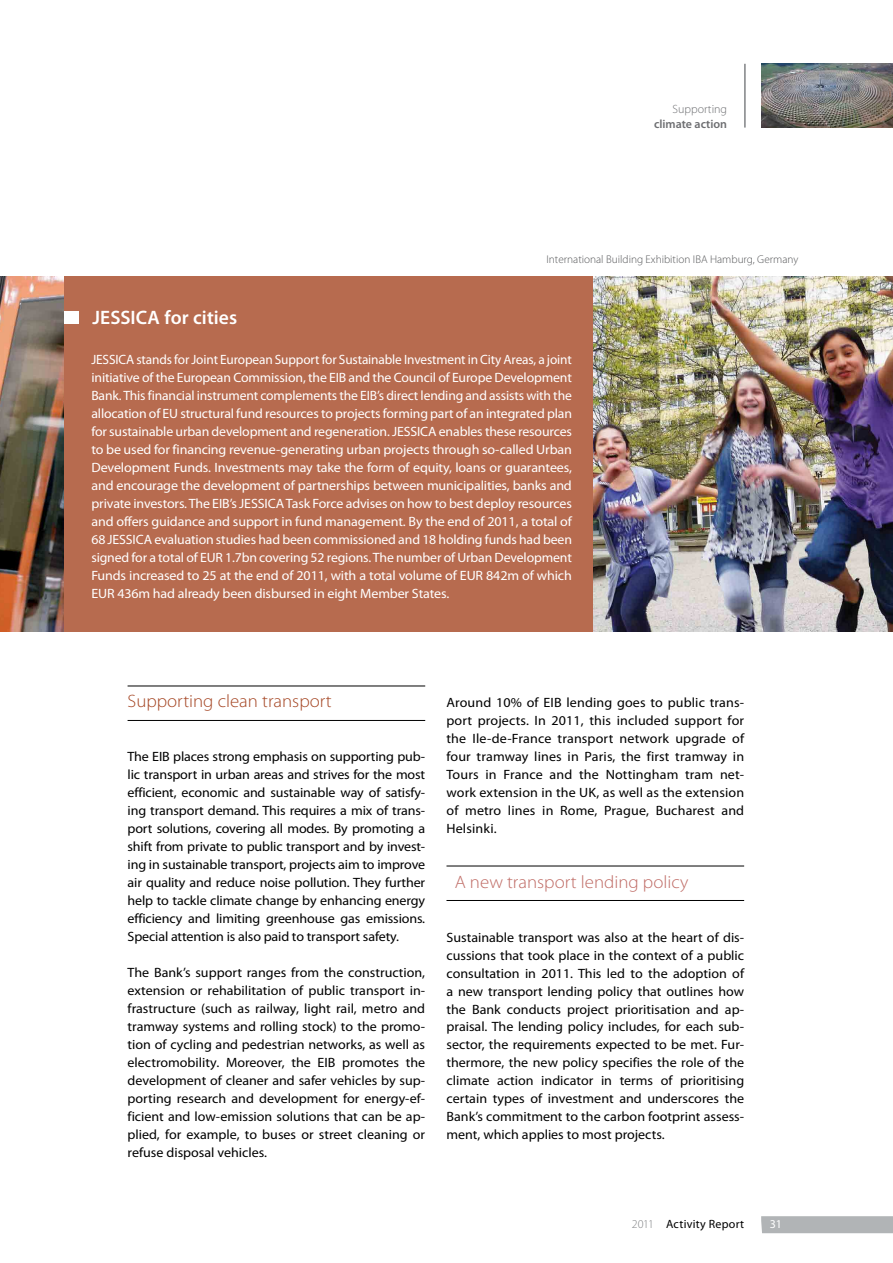
<style>
.page{position:relative;width:893px;height:1263px;background:#fff}
.page>*{position:absolute;margin:0;border:0;box-sizing:border-box;transform-origin:0 0}
.t1{font:600 19.5px "Myriad Pro";letter-spacing:.005em;color:#fff}
.t2{font:300 18px "Myriad Pro";color:#bf6b65;scale:1.05 1}
.t3{font:300 18px "Myriad Pro";color:#a54624;scale:1.05 1}
.t4{font:13.5px/18px "Myriad Pro";color:#000;text-align:justify;scale:1.04 1}
.t5{font:13.5px/18px "Myriad Pro";letter-spacing:-.01em;color:#fff;text-align:justify}
.t6{font:12px "Myriad Pro";letter-spacing:.02em;color:#000}
.t7{font:600 12px "Myriad Pro";color:#6d6e71}
.t8{font:300 12px "Myriad Pro";color:#6d6e71}
.t9{font:12px "Myriad Pro";color:#fff}
.t10{font:300 11.25px "Myriad Pro";color:#58595b}
.s1{font-weight:300;color:#808285}
</style>
<div class="page">
<img style="left:761px;top:64px;width:132px;height:64px">
<div style="left:761px;top:1216px;width:132px;height:17px;background:#b1b4b6"></div>
<hr style="left:744px;top:64px;width:2px;height:64px;background:#808285">
<hr style="left:128px;top:686px;width:297px;height:1px;background:#000">
<hr style="left:128px;top:720px;width:297px;height:1px;background:#000">
<img style="left:593px;top:276px;width:300px;height:355px">
<div style="left:40px;top:276px;width:553px;height:355px;background:#b76b4f"></div>
<div style="left:53px;top:311px;width:26px;height:13px;background:#fff"></div>
<hr style="left:446px;top:866px;width:298px;height:1px;background:#000">
<hr style="left:446px;top:900px;width:298px;height:1px;background:#000">
<img style="left:0;top:276px;width:64px;height:355px">
<p class="t8" style="left:672px;top:103px;width:56px">Supporting</p>
<p class="t7" style="left:654px;top:116px;width:75px">climate action</p>
<p class="t10" style="left:546px;top:253px;width:253px">International Building Exhibition IBA Hamburg, Germany</p>
<h1 class="t1" style="left:92px;top:305px;width:146px">JESSICA for cities</h1>
<p class="t5" style="left:91px;top:351px;width:482px">JESSICA stands for Joint European Support for Sustainable Investment in City Areas, a joint initiative of the European Commission, the EIB and the Council of Europe Development Bank. This financial instrument complements the EIB’s direct lending and assists with the allocation of EU structural fund resources to projects forming part of an integrated plan for sustainable urban development and regeneration. JESSICA enables these resources to be used for financing revenue-generating urban projects through so-called Urban Development Funds. Investments may take the form of equity, loans or guarantees, and encourage the development of partnerships between municipalities, banks and private investors. The EIB’s JESSICA Task Force advises on how to best deploy resources and offers guidance and support in fund management. By the end of 2011, a total of 68 JESSICA evaluation studies had been commissioned and 18 holding funds had been signed for a total of EUR 1.7bn covering 52 regions. The number of Urban Development Funds increased to 25 at the end of 2011, with a total volume of EUR 842m of which EUR 436m had already been disbursed in eight Member States.</p>
<h2 class="t3" style="left:128px;top:691px;width:196px">Supporting clean transport</h2>
<p class="t4" style="left:128px;top:748px;width:288px">The EIB places strong emphasis on supporting pub&shy;lic transport in urban areas and strives for the most efficient, economic and sustainable way of satisfy&shy;ing transport demand. This requires a mix of trans&shy;port solutions, covering all modes. By promoting a shift from private to public transport and by invest&shy;ing in sustainable transport, projects aim to improve air quality and reduce noise pollution. They further help to tackle climate change by enhancing energy efficiency and limiting greenhouse gas emissions.<br>Special attention is also paid to transport safety.</p>
<p class="t4" style="left:128px;top:964px;width:288px">The Bank’s support ranges from the construction, extension or rehabilitation of public transport in&shy;frastructure (such as railway, light rail, metro and tramway systems and rolling stock) to the promo&shy;tion of cycling and pedestrian networks, as well as electromobility. Moreover, the EIB promotes the development of cleaner and safer vehicles by sup&shy;porting research and development for energy-ef&shy;ficient and low-emission solutions that can be ap&shy;plied, for example, to buses or street cleaning or refuse disposal vehicles.</p>
<p class="t4" style="left:446px;top:694px;width:288px">Around 10% of EIB lending goes to public trans&shy;port projects. In 2011, this included support for the Ile-de-France transport network upgrade of four tramway lines in Paris, the first tramway in Tours in France and the Nottingham tram net&shy;work extension in the UK, as well as the extension of metro lines in Rome, Prague, Bucharest and Helsinki.</p>
<h2 class="t2" style="left:455px;top:871px;width:224px">A new transport lending policy</h2>
<p class="t4" style="left:446px;top:928px;width:288px">Sustainable transport was also at the heart of dis&shy;cussions that took place in the context of a public consultation in 2011. This led to the adoption of a new transport lending policy that outlines how the Bank conducts project prioritisation and ap&shy;praisal. The lending policy includes, for each sub&shy;sector, the requirements expected to be met. Fur&shy;thermore, the new policy specifies the role of the climate action indicator in terms of prioritising certain types of investment and underscores the Bank’s commitment to the carbon footprint assess&shy;ment, which applies to most projects.</p>
<p class="t6" style="left:632px;top:1216px;width:114px"><span class="s1">2011</span> Activity Report</p>
<p class="t9" style="left:770px;top:1217px;width:14px">31</p>
</div>
